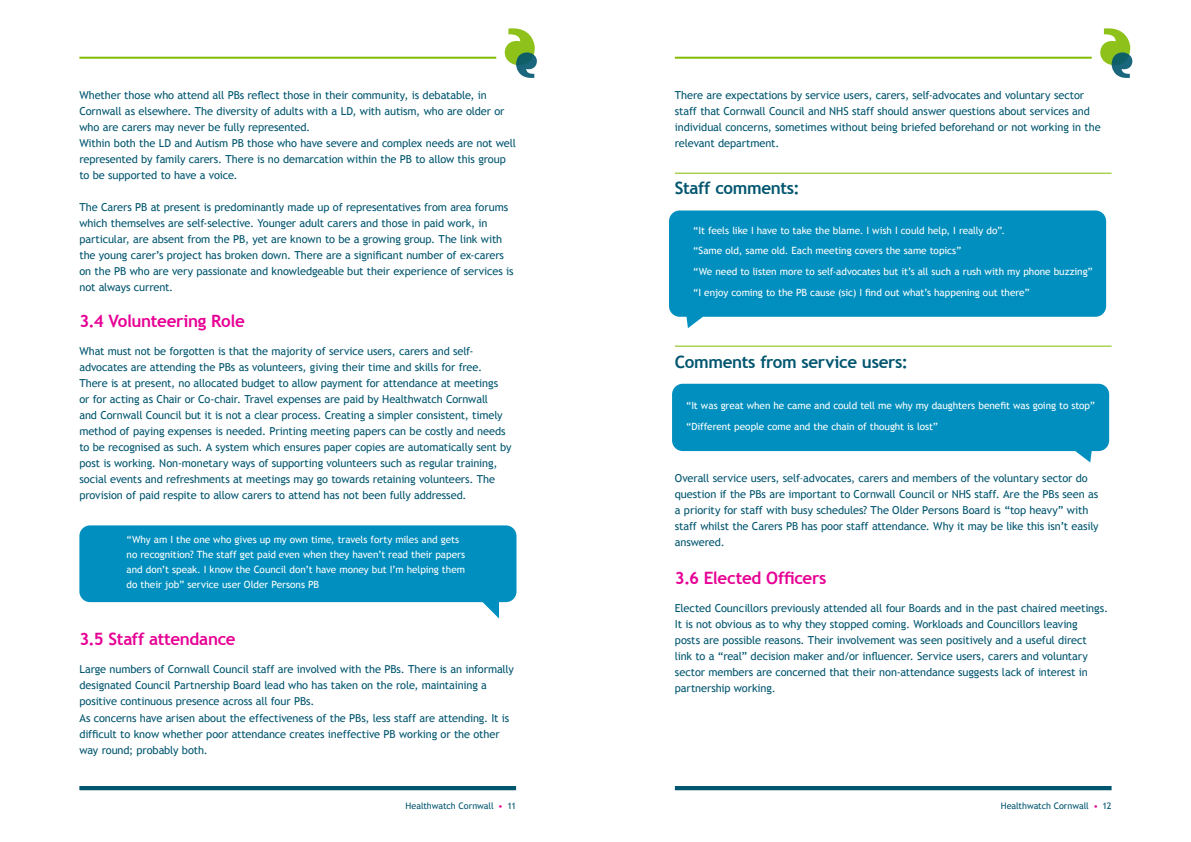
<style>
.page{position:relative;width:1191px;height:842px;background:#fff}
.page>*{position:absolute;margin:0;border:0;box-sizing:border-box;transform-origin:0 0}
.t1{font:700 17px "Trebuchet MS";letter-spacing:-.02em;color:#e70095}
.t2{font:700 17px "Trebuchet MS";letter-spacing:-.02em;color:#00556f}
.t3{font:11px/16px "Trebuchet MS";letter-spacing:-.01em;color:#00556f}
.t4{font:10px/20.7px "Trebuchet MS";letter-spacing:-.005em;color:#fff}
.t5{font:9px "Trebuchet MS";letter-spacing:-.01em;color:#00556f}
.s1{color:#e70095}
</style>
<div class="page">
<hr style="left:79px;top:57px;width:417px;height:2px;background:#82bc00">
<hr style="left:675px;top:57px;width:416px;height:2px;background:#82bc00">
<hr style="left:79px;top:786px;width:437px;height:4px;background:#00556f">
<hr style="left:675px;top:786px;width:436px;height:4px;background:#00556f">
<svg style="left:505px;top:28px;width:32px;height:50px"></svg>
<svg style="left:1100px;top:28px;width:32px;height:50px"></svg>
<svg style="left:79px;top:525px;width:437px;height:93px;fill:#008fbe"></svg>
<svg style="left:669px;top:210px;width:437px;height:118px;background:#199ac4"></svg>
<svg style="left:672px;top:384px;width:437px;height:78px;background:#239ec7"></svg>
<hr style="left:675px;top:173px;width:436px;height:1px;background:#82bc00">
<hr style="left:675px;top:346px;width:436px;height:1px;background:#82bc00">
<p class="t3" style="left:79px;top:87px;width:438px">Whether those who attend all PBs reflect those in their community, is debatable, in Cornwall as elsewhere. The diversity of adults with a LD, with autism, who are older or who are carers may never be fully represented.<br>Within both the LD and Autism PB those who have severe and complex needs are not well represented by family carers. There is no demarcation within the PB to allow this group to be supported to have a voice.</p>
<p class="t3" style="left:79px;top:199px;width:436px">The Carers PB at present is predominantly made up of representatives from area forums which themselves are self-selective. Younger adult carers and those in paid work, in particular, are absent from the PB, yet are known to be a growing group. The link with the young carer’s project has broken down. There are a significant number of ex-carers on the PB who are very passionate and knowledgeable but their experience of services is not always current.</p>
<h1 class="t1" style="left:79px;top:311px;width:167px">3.4 Volunteering Role</h1>
<p class="t3" style="left:79px;top:343px;width:434px">What must not be forgotten is that the majority of service users, carers and self&shy;advocates are attending the PBs as volunteers, giving their time and skills for free.<br>There is at present, no allocated budget to allow payment for attendance at meetings<br>or for acting as Chair or Co-chair. Travel expenses are paid by Healthwatch Cornwall<br>and Cornwall Council but it is not a clear process. Creating a simpler consistent, timely method of paying expenses is needed. Printing meeting papers can be costly and needs to be recognised as such. A system which ensures paper copies are automatically sent by post is working. Non-monetary ways of supporting volunteers such as regular training, social events and refreshments at meetings may go towards retaining volunteers. The provision of paid respite to allow carers to attend has not been fully addressed.</p>
<p class="t4" style="left:127px;top:532px;width:340px;line-height:15px">“Why am I the one who gives up my own time, travels forty miles and gets no recognition? The staff get paid even when they haven’t read their papers and don’t speak. I know the Council don’t have money but I’m helping them do their job” service user Older Persons PB</p>
<h1 class="t1" style="left:79px;top:628px;width:158px">3.5 Staff attendance</h1>
<p class="t3" style="left:79px;top:662px;width:436px">Large numbers of Cornwall Council staff are involved with the PBs. There is an informally designated Council Partnership Board lead who has taken on the role, maintaining a positive continuous presence across all four PBs.<br>As concerns have arisen about the effectiveness of the PBs, less staff are attending. It is difficult to know whether poor attendance creates ineffective PB working or the other way round; probably both.</p>
<p class="t3" style="left:675px;top:87px;width:427px">There are expectations by service users, carers, self-advocates and voluntary sector staff that Cornwall Council and NHS staff should answer questions about services and individual concerns, sometimes without being briefed beforehand or not working in the relevant department.</p>
<h1 class="t2" style="left:675px;top:178px;width:126px">Staff comments:</h1>
<p class="t4" style="left:693px;top:220px;width:401px">“It feels like I have to take the blame. I wish I could help, I really do”.<br>“Same old, same old. Each meeting covers the same topics”<br>“We need to listen more to self-advocates but it’s all such a rush with my phone buzzing” “I enjoy coming to the PB cause (sic) I find out what’s happening out there”</p>
<h1 class="t2" style="left:675px;top:351px;width:235px">Comments from service users:</h1>
<p class="t4" style="left:686px;top:395px;width:410px">“It was great when he came and could tell me why my daughters benefit was going to stop” “Different people come and the chain of thought is lost”</p>
<p class="t3" style="left:675px;top:470px;width:425px">Overall service users, self–advocates, carers and members of the voluntary sector do question if the PBs are important to Cornwall Council or NHS staff. Are the PBs seen as a priority for staff with busy schedules? The Older Persons Board is “top heavy” with staff whilst the Carers PB has poor staff attendance. Why it may be like this isn’t easily answered.</p>
<h1 class="t1" style="left:675px;top:567px;width:153px">3.6 Elected Officers</h1>
<p class="t3" style="left:675px;top:600px;width:434px">Elected Councillors previously attended all four Boards and in the past chaired meetings.<br>It is not obvious as to why they stopped coming. Workloads and Councillors leaving<br>posts are possible reasons. Their involvement was seen positively and a useful direct<br>link to a “real” decision maker and/or influencer. Service users, carers and voluntary sector members are concerned that their non-attendance suggests lack of interest in partnership working.</p>
<p class="t5" style="left:405px;top:800px;width:112px">Healthwatch Cornwall <span class="s1">•</span> 11</p>
<p class="t5" style="left:1000px;top:800px;width:112px">Healthwatch Cornwall <span class="s1">•</span> 12</p>
</div>
